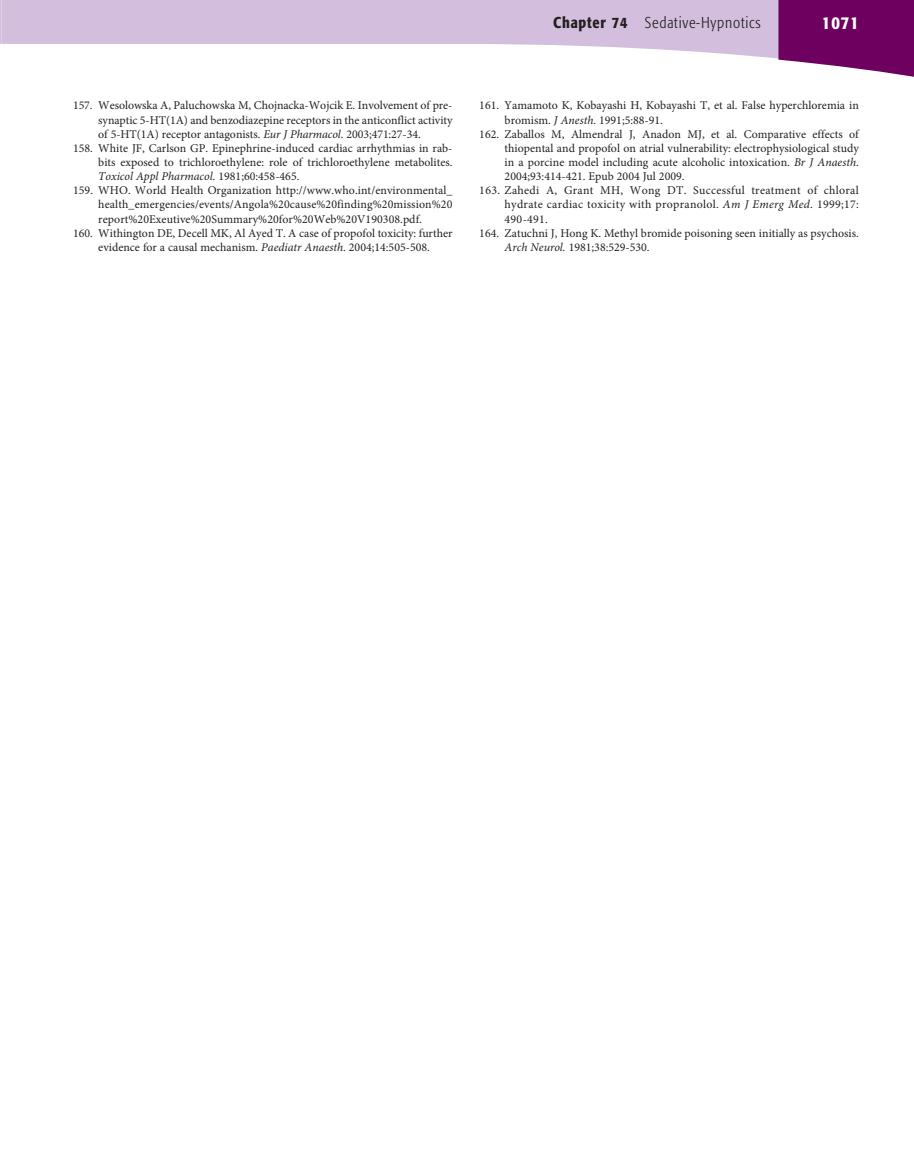
<style>
.page{position:relative;width:914px;height:1166px;background:#fff}
.page>*{position:absolute;margin:0;border:0;box-sizing:border-box;transform-origin:0 0}
.t1{font:500 condensed 17.85px "Formata";color:#fff}
.t2{font:300 condensed 15.58px "Formata";letter-spacing:.05em;color:#231f20}
.t3{font:11.9px "Minion Pro";color:#231f20}
.t4{font:11.9px "Minion Pro";letter-spacing:.025em;color:#231f20}
.t5{font:italic 11.9px "Minion Pro";color:#231f20}
.s1{font-style:italic}
.s2{font-style:normal}
.s3{font-weight:500}
</style>
<div class="page">
<svg style="left:3px;top:0;width:775px;height:59px;fill:#d3bfdd"></svg>
<svg style="left:0;top:0;width:3px;height:44px"></svg>
<svg style="left:778px;top:0;width:136px;height:77px;background:#802073"></svg>
<p class="t3" style="left:73px;top:101px;width:381px">157. Wesolowska A, Paluchowska M, Chojnacka-Wojcik E. Involvement of pre-</p>
<p class="t3" style="left:98px;top:115px;width:356px">synaptic 5-HT(1A) and benzodiazepine receptors in the anticonflict activity</p>
<p class="t3" style="left:98px;top:129px;width:324px">of 5-HT(1A) receptor antagonists. <span class="s1">Eur J Pharmacol</span> . 2003;471:27-34.</p>
<p class="t3" style="left:73px;top:144px;width:381px">158. White JF, Carlson GP. Epinephrine-induced cardiac arrhythmias in rab-</p>
<p class="t3" style="left:98px;top:158px;width:356px">bits exposed to trichloroethylene: role of trichloroethylene metabolites.</p>
<p class="t5" style="left:98px;top:172px;width:203px">Toxicol Appl Pharmacol. <span class="s2">1981;60:458-465.</span></p>
<p class="t3" style="left:73px;top:186px;width:381px">159. WHO. World Health Organization http://www.who.int/environmental_</p>
<p class="t3" style="left:98px;top:200px;width:356px">health_emergencies/events/Angola%20cause%20finding%20mission%20</p>
<p class="t3" style="left:98px;top:214px;width:325px">report%20Exeutive%20Summary%20for%20Web%20V190308.pdf.</p>
<p class="t3" style="left:73px;top:228px;width:381px">160. Withington DE, Decell MK, Al Ayed T. A case of propofol toxicity: further</p>
<p class="t3" style="left:98px;top:242px;width:333px">evidence for a causal mechanism. <span class="s1">Paediatr Anaesth</span> . 2004;14:505-508.</p>
<h2 class="t2" style="left:553px;top:16px;width:209px"><span class="s3">Chapter 74</span> Sedative-Hypnotics</h2>
<h1 class="t1" style="left:822px;top:15px;width:38px">1071</h1>
<p class="t3" style="left:479px;top:101px;width:381px">161. Yamamoto K, Kobayashi H, Kobayashi T, et al. False hyperchloremia in</p>
<p class="t3" style="left:504px;top:115px;width:160px">bromism. <span class="s1">J Anesth</span> . 1991;5:88-91.</p>
<p class="t3" style="left:479px;top:129px;width:381px">162. Zaballos M, Almendral J, Anadon MJ, et al. Comparative effects of</p>
<p class="t3" style="left:504px;top:144px;width:356px">thiopental and propofol on atrial vulnerability: electrophysiological study</p>
<p class="t3" style="left:504px;top:158px;width:356px">in a porcine model including acute alcoholic intoxication. <span class="s1">Br J Anaesth</span> .</p>
<p class="t3" style="left:504px;top:172px;width:181px">2004;93:414-421. Epub 2004 Jul 2009.</p>
<p class="t4" style="left:479px;top:186px;width:381px">163. Zahedi A, Grant MH, Wong DT. Successful treatment of chloral</p>
<p class="t4" style="left:504px;top:200px;width:356px">hydrate cardiac toxicity with propranolol. <span class="s1">Am J Emerg Med</span> . 1999;17:</p>
<p class="t3" style="left:504px;top:214px;width:45px">490-491.</p>
<p class="t3" style="left:479px;top:228px;width:381px">164. Zatuchni J, Hong K. Methyl bromide poisoning seen initially as psychosis.</p>
<p class="t3" style="left:504px;top:242px;width:146px"><span class="s1">Arch Neurol.</span> 1981;38:529-530.</p>
</div>
